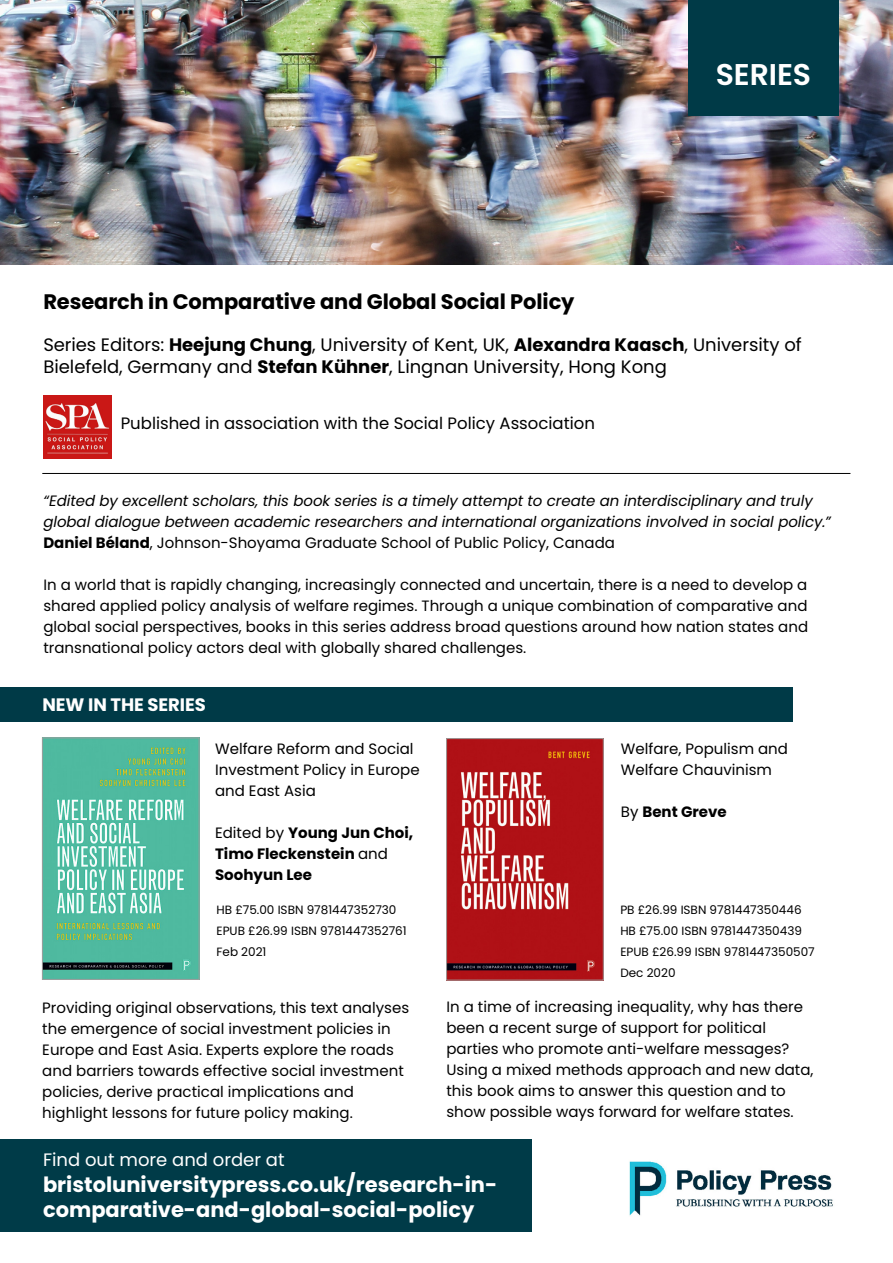
<style>
.page{position:relative;width:893px;height:1263px;background:#fff}
.page>*{position:absolute;margin:0;border:0;box-sizing:border-box;transform-origin:0 0}
.t1{font:600 30px "Poppins";letter-spacing:-.005em;color:#fff}
.t2{font:700 21px/25.5px "Poppins";color:#fff}
.t3{font:700 21px "Poppins";letter-spacing:-.005em;color:#000}
.t4{font:18px/21.6px "Poppins";color:#000}
.t5{font:18px "Poppins";color:#fff}
.t6{font:700 18px "Poppins";letter-spacing:-.005em;color:#fff}
.t7{font:16.5px "Poppins";color:#000}
.t8{font:15px/21px "Poppins";color:#000}
.t9{font:italic 15px/21px "Poppins";letter-spacing:-.005em;color:#000}
.t10{font:700 15px/21px "Poppins";color:#000}
.t11{font:12px/21px "Poppins";color:#000}
.s1{font-weight:700}
.s2{font-weight:700;font-style:normal}
.s3{font-style:normal}
.s4{font-weight:400}
</style>
<div class="page">
<div style="left:0;top:1138px;width:531px;height:93px;background:#003b48"></div>
<img style="left:629px;top:1161px;width:204px;height:55px">
<img style="left:0;top:0;width:893px;height:264px">
<div style="left:688px;top:0;width:151px;height:116px;background:#003a47"></div>
<hr style="left:42px;top:473px;width:808px;height:1px;background:#000">
<img style="left:44px;top:740px;width:153px;height:237px">
<div style="left:42px;top:738px;width:157px;height:241px;border:1px solid #9d9d9c"></div>
<img style="left:448px;top:740px;width:153px;height:238px">
<div style="left:446px;top:738px;width:157px;height:242px;border:1px solid #9d9d9c"></div>
<div style="left:0;top:688px;width:793px;height:34px;background:#003a47"></div>
<img style="left:43px;top:396px;width:69px;height:63px">
<h1 class="t1" style="left:716px;top:58px;width:97px">SERIES</h1>
<h2 class="t3" style="left:43px;top:289px;width:533px">Research in Comparative and Global Social Policy</h2>
<p class="t4" style="left:43px;top:334px;width:760px">Series Editors: <span class="s1">Heejung Chung</span>, University of Kent, UK, <span class="s1">Alexandra Kaasch</span>, University of<br>Bielefeld, Germany and <span class="s1">Stefan Kühner</span>, Lingnan University, Hong Kong</p>
<p class="t7" style="left:121px;top:414px;width:476px">Published in association with the Social Policy Association</p>
<p class="t9" style="left:43px;top:490px;width:789px">“Edited by excellent scholars, this book series is a timely attempt to create an interdisciplinary and truly global dialogue between academic researchers and international organizations involved in social policy.”<br><span class="s2">Daniel Béland</span><span class="s3">, Johnson-Shoyama Graduate School of Public Policy, Canada</span></p>
<p class="t8" style="left:43px;top:574px;width:766px;text-align:justify">In a world that is rapidly changing, increasingly connected and uncertain, there is a need to develop a shared applied policy analysis of welfare regimes. Through a unique combination of comparative and global social perspectives, books in this series address broad questions around how nation states and transnational policy actors deal with globally shared challenges.</p>
<p class="t6" style="left:43px;top:694px;width:165px">NEW IN THE SERIES</p>
<p class="t8" style="left:215px;top:738px;width:206px">Welfare Reform and Social<br>Investment Policy in Europe and East Asia</p>
<p class="t10" style="left:215px;top:822px;width:200px"><span class="s4">Edited by</span> Young Jun Choi,<br>Timo Fleckenstein <span class="s4">and<br></span>Soohyun Lee</p>
<p class="t11" style="left:216px;top:899px;width:192px">HB £75.00 ISBN 9781447352730<br>EPUB £26.99 ISBN 9781447352761<br>Feb 2021</p>
<p class="t8" style="left:42px;top:997px;width:368px">Providing original observations, this text analyses the emergence of social investment policies in Europe and East Asia. Experts explore the roads and barriers towards effective social investment policies, derive practical implications and highlight lessons for future policy making.</p>
<p class="t8" style="left:621px;top:738px;width:169px">Welfare, Populism and<br>Welfare Chauvinism</p>
<p class="t10" style="left:621px;top:801px;width:107px"><span class="s4">By</span> Bent Greve</p>
<p class="t11" style="left:620px;top:899px;width:196px">PB £26.99 ISBN 9781447350446<br>HB £75.00 ISBN 9781447350439<br>EPUB £26.99 ISBN 9781447350507<br>Dec 2020</p>
<p class="t8" style="left:446px;top:996px;width:368px">In a time of increasing inequality, why has there been a recent surge of support for political parties who promote anti-welfare messages?<br>Using a mixed methods approach and new data, this book aims to answer this question and to show possible ways forward for welfare states.</p>
<p class="t5" style="left:43px;top:1149px;width:243px">Find out more and order at</p>
<h2 class="t2" style="left:43px;top:1171px;width:456px">bristoluniversitypress.co.uk/research-in&shy;comparative-and-global-social-policy</h2>
</div>
